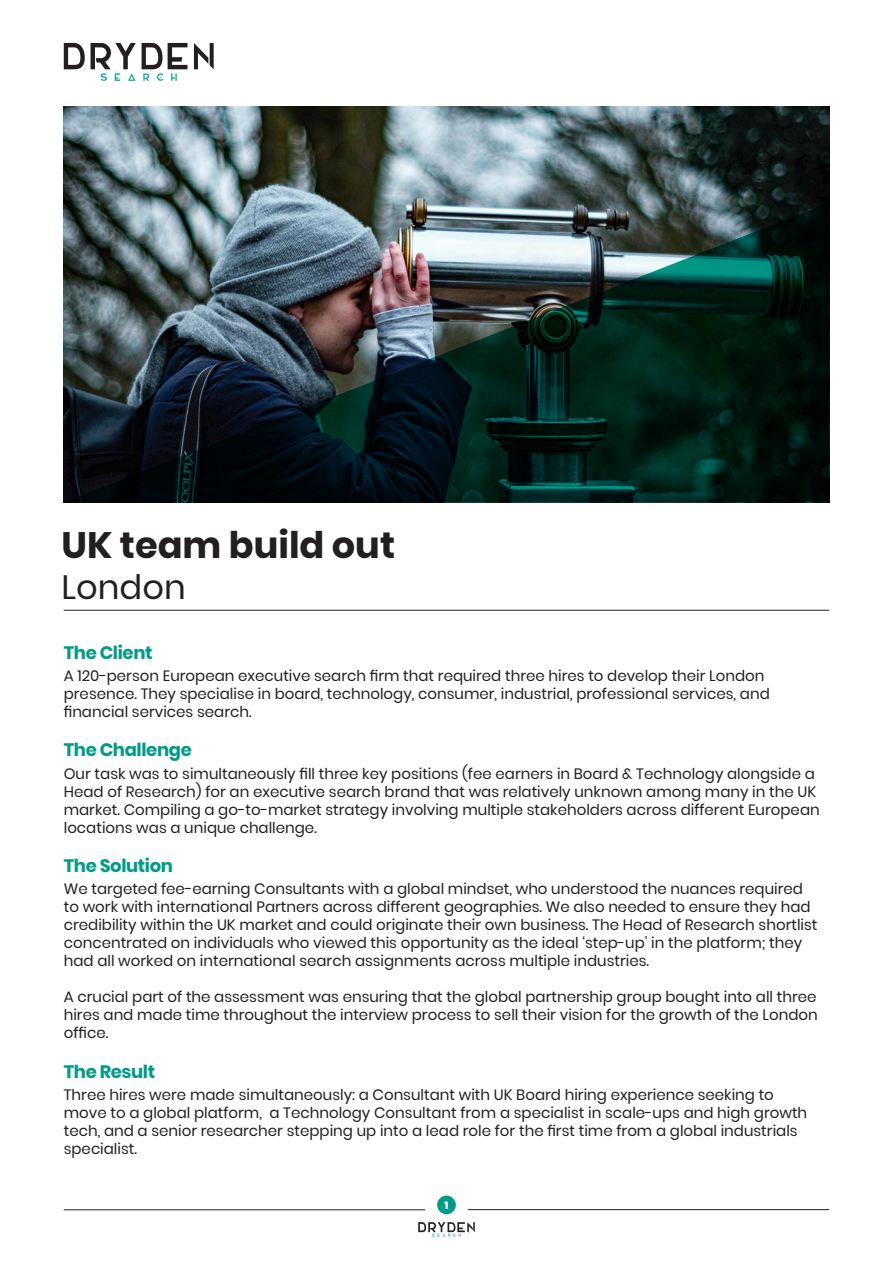
<style>
.page{position:relative;width:893px;height:1263px;background:#fff}
.page>*{position:absolute;margin:0;border:0;box-sizing:border-box;transform-origin:0 0}
.t1{font:700 36.75px "Poppins";color:#231f20}
.t2{font:33.75px "Poppins";color:#231f20}
.t3{font:700 18px "Poppins";letter-spacing:-.02em;color:#009c88}
.t4{font:15px/18px "Poppins";color:#231f20}
.t5{font:800 10.5px "Poppins";color:#fff}
</style>
<div class="page">
<hr style="left:468px;top:1209px;width:361px;height:1px;background:#231f20">
<hr style="left:64px;top:1209px;width:361px;height:1px;background:#231f20">
<div style="left:437px;top:1195px;width:19px;height:19px;background:#009c88;border-radius:50%"></div>
<svg style="left:418px;top:1222px;width:57px;height:14px"></svg>
<img style="left:64px;top:106px;width:765px;height:97px">
<svg style="left:64px;top:43px;width:150px;height:38px"></svg>
<hr style="left:64px;top:610px;width:765px;height:1px;background:#231f20">
<img style="left:64px;top:203px;width:765px;height:299px">
<p class="t1" style="left:62px;top:524px;width:335px">UK team build out</p>
<p class="t2" style="left:62px;top:567px;width:126px">London</p>
<p class="t3" style="left:64px;top:642px;width:90px">The Client</p>
<p class="t4" style="left:64px;top:667px;width:707px">A 120-person European executive search firm that required three hires to develop their London presence. They specialise in board, technology, consumer, industrial, professional services, and financial services search.</p>
<p class="t3" style="left:64px;top:740px;width:130px">The Challenge</p>
<p class="t4" style="left:64px;top:764px;width:757px">Our task was to simultaneously fill three key positions (fee earners in Board &amp; Technology alongside a Head of Research) for an executive search brand that was relatively unknown among many in the UK market. Compiling a go-to-market strategy involving multiple stakeholders across different European locations was a unique challenge.</p>
<p class="t3" style="left:64px;top:855px;width:111px">The Solution</p>
<p class="t4" style="left:64px;top:880px;width:755px">We targeted fee-earning Consultants with a global mindset, who understood the nuances required to work with international Partners across different geographies. We also needed to ensure they had credibility within the UK market and could originate their own business. The Head of Research shortlist concentrated on individuals who viewed this opportunity as the ideal ‘step-up’ in the platform; they had all worked on international search assignments across multiple industries.</p>
<p class="t4" style="left:64px;top:988px;width:755px;text-align:justify">A crucial part of the assessment was ensuring that the global partnership group bought into all three hires and made time throughout the interview process to sell their vision for the growth of the London office.</p>
<p class="t3" style="left:64px;top:1061px;width:93px">The Result</p>
<p class="t4" style="left:64px;top:1085px;width:745px">Three hires were made simultaneously: a Consultant with UK Board hiring experience seeking to move to a global platform, a Technology Consultant from a specialist in scale-ups and high growth tech, and a senior researcher stepping up into a lead role for the first time from a global industrials specialist.</p>
<p class="t5" style="left:444px;top:1199px;width:5px">1</p>
</div>
